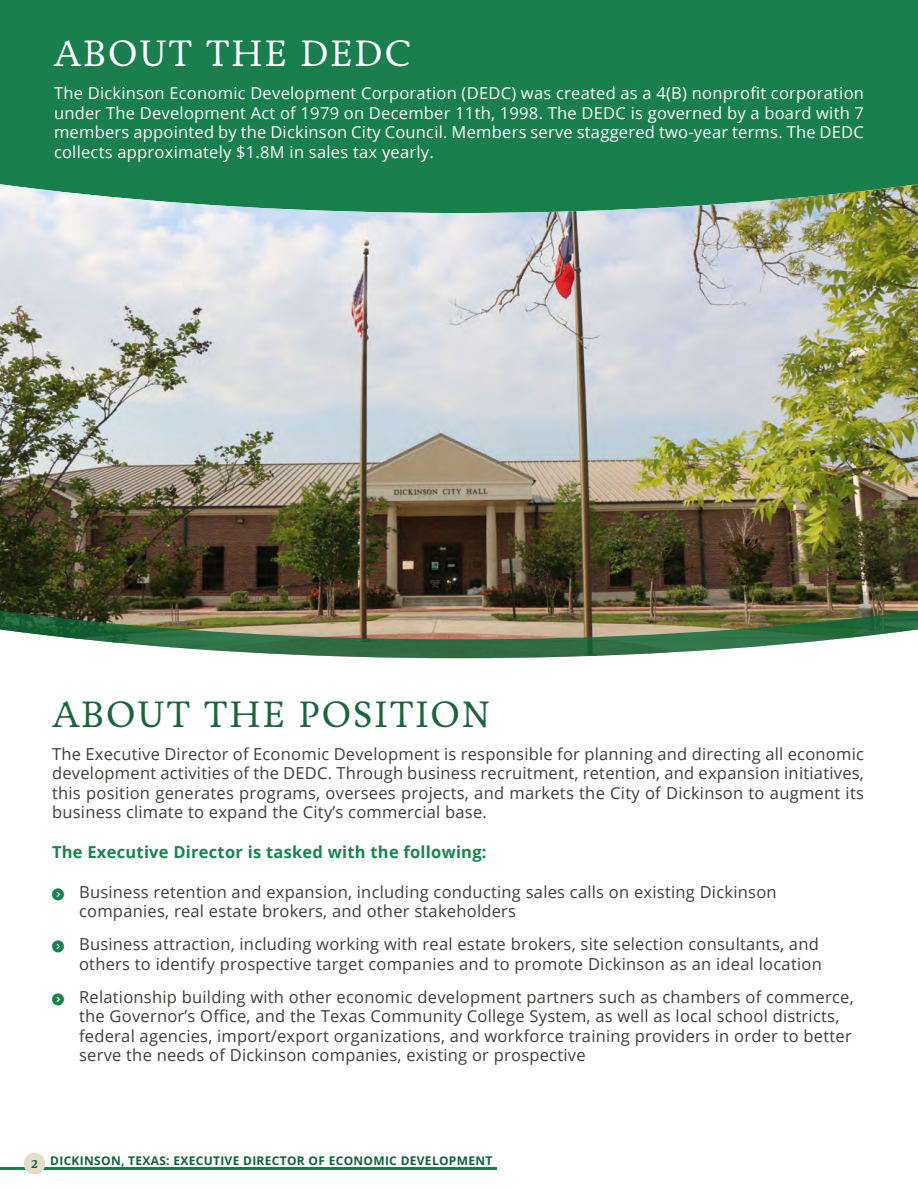
<style>
.page{position:relative;width:918px;height:1188px;background:#fff}
.page>*{position:absolute;margin:0;border:0;box-sizing:border-box;transform-origin:0 0}
.Paragraph_Header{font:37.5px "Livory";letter-spacing:.04em;color:#1a653e}
.Paragraph_Header-2{font:37.5px "Livory";letter-spacing:.04em;color:#fff}
.Main_Body-No_drop_ca{font:16.5px/19.5px "Open Sans";letter-spacing:.015em;color:#3d3d3a}
.Main_body_no_drop_ca{font:16.5px/19.5px "Open Sans";letter-spacing:.015em;color:#fff;text-align:justify}
.Main_Body-No_drop_ca-2{font:700 16.5px "Open Sans";letter-spacing:.015em;color:#17844d}
.t1{font:700 12px "Open Sans";letter-spacing:.025em;color:#0f6238}
.s1{font-family:"Livory";color:#0c6638}
</style>
<div class="page">
<hr style="left:0;top:1167px;width:497px;height:2px;background:#17844d">
<div style="left:24px;top:1153px;width:21px;height:21px;background:#e4ddc9;border-radius:50%"></div>
<div style="left:0;top:0;width:918px;height:600px;background:#197f4d"></div>
<img style="left:0;top:184px;width:918px;height:425px">
<img style="left:0;top:609px;width:918px;height:49px">
<p class="Paragraph_Header-2" style="left:54px;top:31px;width:359px">ABOUT THE DEDC</p>
<p class="Main_body_no_drop_ca" style="left:54px;top:83px;width:812px">The Dickinson Economic Development Corporation (DEDC) was created as a 4(B) nonprofit corporation under The Development Act of 1979 on December 11th, 1998. The DEDC is governed by a board with 7 members appointed by the Dickinson City Council. Members serve staggered two-year terms. The DEDC collects approximately $1.8M in sales tax yearly.</p>
<p class="Paragraph_Header" style="left:52px;top:692px;width:440px">ABOUT THE POSITION</p>
<p class="Main_Body-No_drop_ca" style="left:52px;top:744px;width:813px;text-align:justify">The Executive Director of Economic Development is responsible for planning and directing all economic development activities of the DEDC. Through business recruitment, retention, and expansion initiatives, this position generates programs, oversees projects, and markets the City of Dickinson to augment its business climate to expand the City’s commercial base.</p>
<p class="Main_Body-No_drop_ca-2" style="left:52px;top:841px;width:436px">The Executive Director is tasked with the following:</p>
<p class="Main_Body-No_drop_ca" style="left:79px;top:882px;width:699px">Business retention and expansion, including conducting sales calls on existing Dickinson companies, real estate brokers, and other stakeholders</p>
<p class="Main_Body-No_drop_ca" style="left:79px;top:934px;width:744px">Business attraction, including working with real estate brokers, site selection consultants, and others to identify prospective target companies and to promote Dickinson as an ideal location</p>
<p class="Main_Body-No_drop_ca" style="left:79px;top:987px;width:776px">Relationship building with other economic development partners such as chambers of commerce, the Governor’s Office, and the Texas Community College System, as well as local school districts, federal agencies, import/export organizations, and workforce training providers in order to better serve the needs of Dickinson companies, existing or prospective</p>
<p class="t1" style="left:31px;top:1153px;width:463px"><span class="s1">2</span> DICKINSON, TEXAS: EXECUTIVE DIRECTOR OF ECONOMIC DEVELOPMENT</p>
</div>
